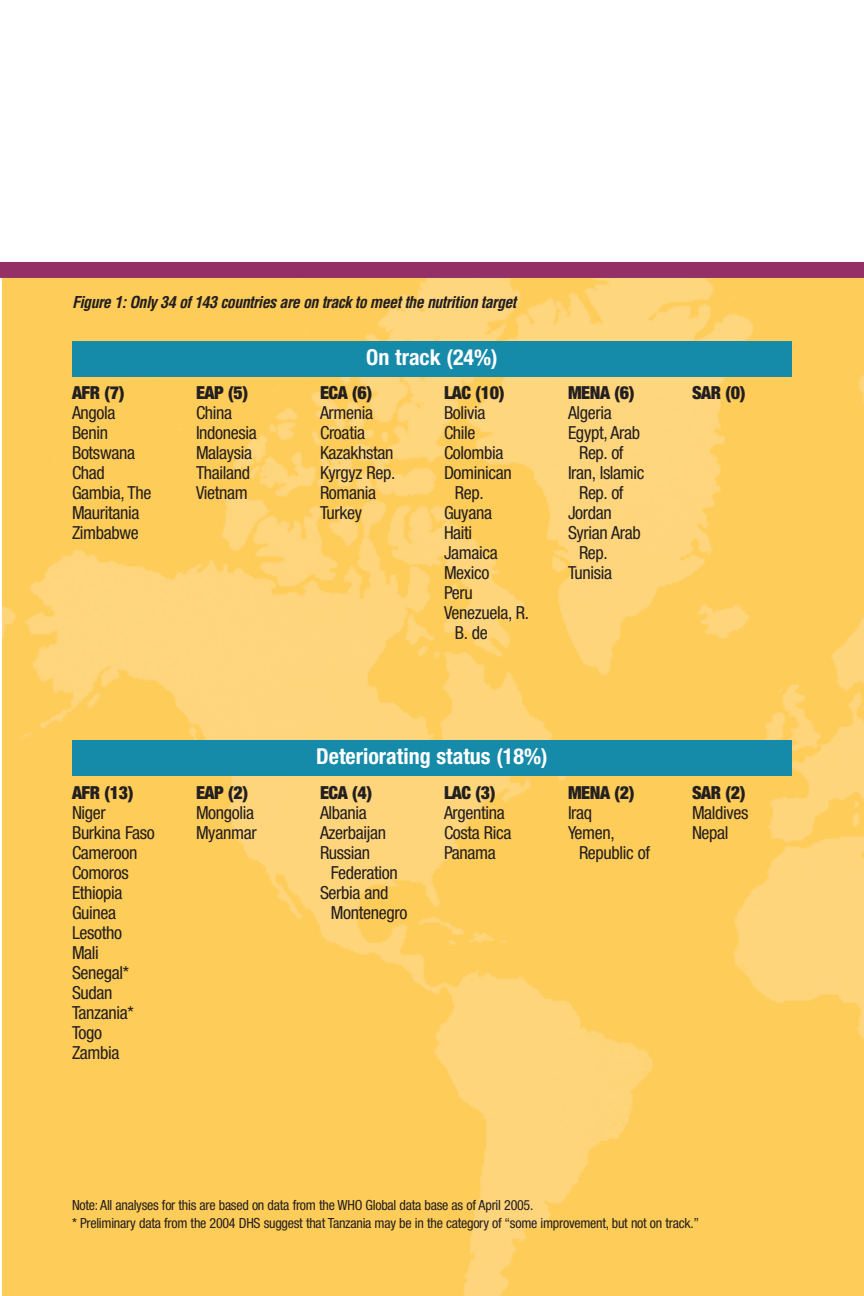
<style>
.page{position:relative;width:864px;height:1296px;background:#fff}
.page>*{position:absolute;margin:0;border:0;box-sizing:border-box;transform-origin:0 0}
.t1{font:700 condensed 22px "Helvetica Neue";color:#fff}
.t2{font:condensed 18px/20px "Helvetica Neue";letter-spacing:-.02em;color:#231f20}
.t3{font:900 condensed 18px "Helvetica Neue";letter-spacing:-.02em;color:#231f20}
.t4{font:italic 700 condensed 16px "Helvetica";letter-spacing:-.035em;color:#231f20}
.t5{font:condensed 14px/18px "Helvetica Neue";letter-spacing:-.02em;color:#231f20}
</style>
<div class="page">
<img style="left:2px;top:278px;width:862px;height:1018px">
<div style="left:72px;top:341px;width:720px;height:36px;background:#158aa9"></div>
<div style="left:72px;top:740px;width:720px;height:36px;background:#158aa9"></div>
<div style="left:0;top:262px;width:864px;height:16px;background:#953066"></div>
<p class="t4" style="left:72px;top:293px;width:446px">Figure 1: Only 34 of 143 countries are on track to meet the nutrition target</p>
<p class="t3" style="left:72px;top:386px;width:54px">AFR (7)</p>
<p class="t2" style="left:72px;top:404px;width:81px">Angola<br>Benin<br>Botswana<br>Chad<br>Gambia, The<br>Mauritania<br>Zimbabwe</p>
<p class="t3" style="left:196px;top:386px;width:54px">EAP (5)</p>
<p class="t2" style="left:196px;top:404px;width:62px">China<br>Indonesia<br>Malaysia<br>Thailand<br>Vietnam</p>
<p class="t3" style="left:72px;top:786px;width:63px">AFR (13)</p>
<p class="t2" style="left:72px;top:804px;width:84px">Niger<br>Burkina Faso<br>Cameroon<br>Comoros<br>Ethiopia<br>Guinea<br>Lesotho<br>Mali<br>Senegal*<br>Sudan<br>Tanzania*<br>Togo<br>Zambia</p>
<p class="t3" style="left:196px;top:786px;width:54px">EAP (2)</p>
<p class="t2" style="left:196px;top:804px;width:62px">Mongolia<br>Myanmar</p>
<p class="t1" style="left:366px;top:350px;width:133px">On track (24%)</p>
<p class="t3" style="left:320px;top:386px;width:54px">ECA (6)</p>
<p class="t2" style="left:320px;top:404px;width:77px">Armenia<br>Croatia<br>Kazakhstan<br>Kyrgyz Rep.<br>Romania<br>Turkey</p>
<p class="t3" style="left:444px;top:386px;width:62px">LAC (10)</p>
<p class="t2" style="left:444px;top:404px;width:43px">Bolivia</p>
<p class="t2" style="left:444px;top:424px;width:33px">Chile</p>
<p class="t2" style="left:444px;top:444px;width:61px">Colombia</p>
<p class="t2" style="left:444px;top:464px;width:69px">Dominican</p>
<p class="t2" style="left:455px;top:484px;width:30px">Rep.</p>
<p class="t2" style="left:444px;top:504px;width:50px">Guyana</p>
<p class="t2" style="left:444px;top:524px;width:30px">Haiti</p>
<p class="t2" style="left:444px;top:544px;width:55px">Jamaica</p>
<p class="t2" style="left:444px;top:564px;width:47px">Mexico</p>
<p class="t2" style="left:444px;top:584px;width:30px">Peru</p>
<p class="t2" style="left:444px;top:604px;width:87px">Venezuela, R.</p>
<p class="t2" style="left:455px;top:624px;width:34px">B. de</p>
<p class="t3" style="left:568px;top:386px;width:68px">MENA (6)</p>
<p class="t2" style="left:568px;top:404px;width:45px">Algeria</p>
<p class="t2" style="left:568px;top:424px;width:74px">Egypt, Arab</p>
<p class="t2" style="left:579px;top:444px;width:46px">Rep. of</p>
<p class="t2" style="left:568px;top:464px;width:78px">Iran, Islamic</p>
<p class="t2" style="left:579px;top:484px;width:46px">Rep. of</p>
<p class="t2" style="left:568px;top:504px;width:45px">Jordan</p>
<p class="t2" style="left:568px;top:524px;width:74px">Syrian Arab</p>
<p class="t2" style="left:579px;top:544px;width:30px">Rep.</p>
<p class="t2" style="left:568px;top:564px;width:46px">Tunisia</p>
<p class="t3" style="left:692px;top:386px;width:55px">SAR (0)</p>
<p class="t1" style="left:316px;top:749px;width:233px">Deteriorating status (18%)</p>
<p class="t3" style="left:320px;top:786px;width:54px">ECA (4)</p>
<p class="t2" style="left:320px;top:804px;width:48px">Albania</p>
<p class="t2" style="left:320px;top:824px;width:68px">Azerbaijan</p>
<p class="t2" style="left:320px;top:844px;width:52px">Russian</p>
<p class="t2" style="left:331px;top:864px;width:68px">Federation</p>
<p class="t2" style="left:320px;top:884px;width:70px">Serbia and</p>
<p class="t2" style="left:331px;top:904px;width:78px">Montenegro</p>
<p class="t3" style="left:444px;top:786px;width:53px">LAC (3)</p>
<p class="t2" style="left:444px;top:804px;width:69px">Argentina<br>Costa Rica<br>Panama</p>
<p class="t3" style="left:568px;top:786px;width:68px">MENA (2)</p>
<p class="t2" style="left:568px;top:804px;width:26px">Iraq</p>
<p class="t2" style="left:568px;top:824px;width:48px">Yemen,</p>
<p class="t2" style="left:579px;top:844px;width:73px">Republic of</p>
<p class="t3" style="left:692px;top:786px;width:55px">SAR (2)</p>
<p class="t2" style="left:692px;top:804px;width:58px">Maldives<br>Nepal</p>
<p class="t5" style="left:72px;top:1197px;width:629px">Note: All analyses for this are based on data from the WHO Global data base as of April 2005.<br>* Preliminary data from the 2004 DHS suggest that Tanzania may be in the category of “some improvement, but not on track.”</p>
</div>
